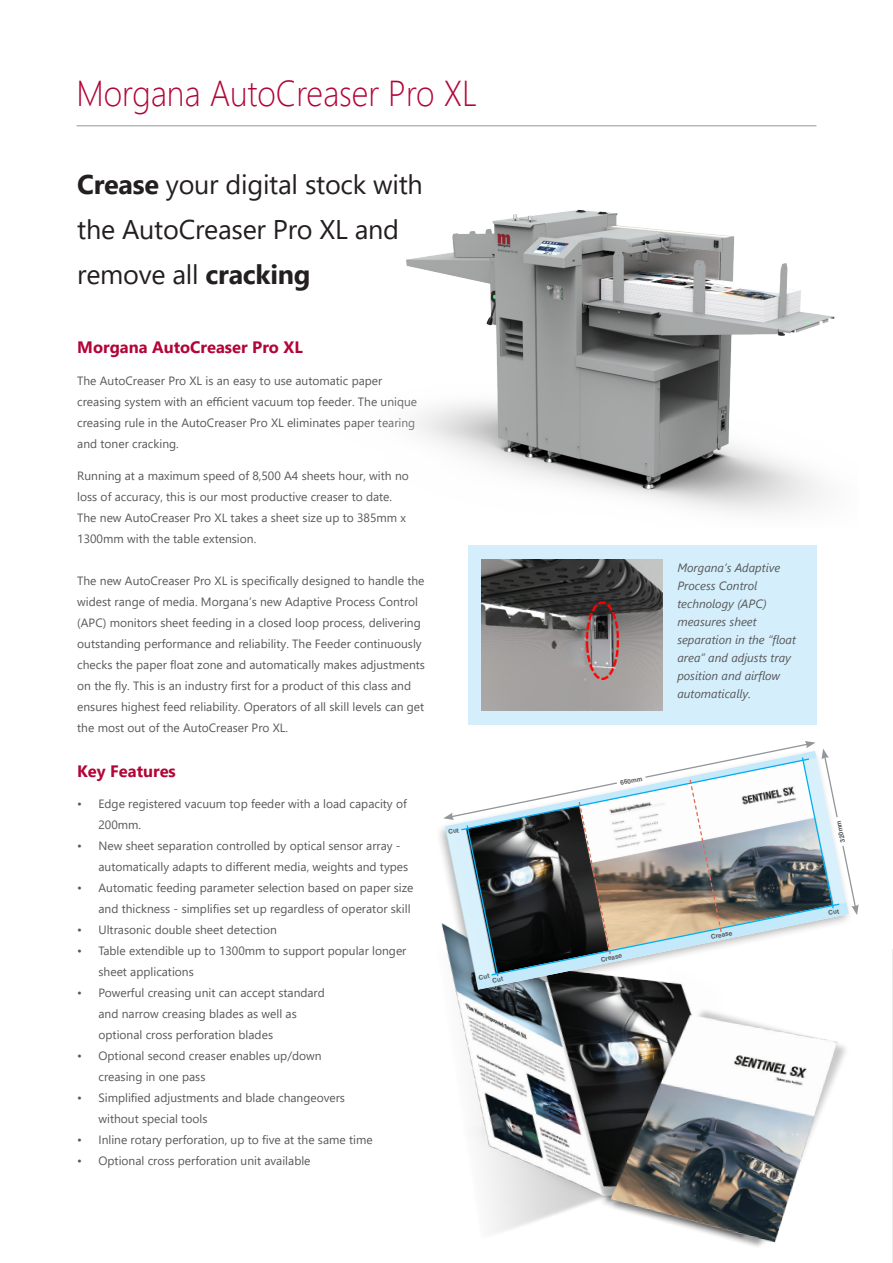
<style>
.page{position:relative;width:893px;height:1263px;background:#fff}
.page>*{position:absolute;margin:0;border:0;box-sizing:border-box;transform-origin:0 0}
.t1{font:300 36px "Segoe UI";color:#b30437;scale:.91 1}
.Main_body_text_v2{font:27px/45px "Segoe UI";letter-spacing:-.01em;color:#231f20}
.t2{font:700 16.5px "Segoe UI";color:#b30437}
.Headings{font:12px/21px "Segoe UI";color:#57585a}
.Headings-2{font:italic 12px/18px "Segoe UI";color:#57585a}
.Headings-3{font:700 6.45px "Helvetica LT Pro";color:#57585a}
.s1{font-weight:700}
</style>
<div class="page">
<div style="left:468px;top:545px;width:348px;height:180px;background:#d4effb"></div>
<hr style="left:77px;top:125px;width:739px;height:1px;background:#939598">
<img style="left:406px;top:209px;width:429px;height:304px">
<img style="left:892px;top:950px;width:1px;height:313px">
<img style="left:482px;top:560px;width:180px;height:151px">
<img style="left:457px;top:1000px;width:389px;height:247px">
<div style="left:436px;top:748px;width:417px;height:252px;background:#231f20;opacity:.34"></div>
<svg style="left:443px;top:741px;width:416px;height:249px"></svg>
<p class="t1" style="left:77px;top:59px;width:442px">Morgana AutoCreaser Pro XL</p>
<p class="Main_body_text_v2" style="left:77px;top:160px;width:347px"><span class="s1">Crease</span> your digital stock with the AutoCreaser Pro XL and remove all <span class="s1">cracking</span></p>
<p class="t2" style="left:77px;top:332px;width:227px">Morgana AutoCreaser Pro XL</p>
<p class="Headings" style="left:77px;top:369px;width:341px">The AutoCreaser Pro XL is an easy to use automatic paper creasing system with an efficient vacuum top feeder. The unique creasing rule in the AutoCreaser Pro XL eliminates paper tearing and toner cracking.</p>
<p class="Headings" style="left:77px;top:464px;width:333px">Running at a maximum speed of 8,500 A4 sheets hour, with no loss of accuracy, this is our most productive creaser to date.<br>The new AutoCreaser Pro XL takes a sheet size up to 385mm x 1300mm with the table extension.</p>
<p class="Headings" style="left:77px;top:569px;width:349px">The new AutoCreaser Pro XL is specifically designed to handle the widest range of media. Morgana’s new Adaptive Process Control (APC) monitors sheet feeding in a closed loop process, delivering outstanding performance and reliability. The Feeder continuously checks the paper float zone and automatically makes adjustments on the fly. This is an industry first for a product of this class and ensures highest feed reliability. Operators of all skill levels can get the most out of the AutoCreaser Pro XL.</p>
<p class="t2" style="left:77px;top:755px;width:100px">Key Features</p>
<p class="Headings" style="left:99px;top:792px;width:310px;text-indent:-21px">• Edge registered vacuum top feeder with a load capacity of<br>200mm.</p>
<p class="Headings" style="left:99px;top:834px;width:311px;text-indent:-21px">• New sheet separation controlled by optical sensor array - automatically adapts to different media, weights and types</p>
<p class="Headings" style="left:77px;top:876px;width:338px;text-align:right">• Automatic feeding parameter selection based on paper size and thickness - simplifies set up regardless of operator skill</p>
<p class="Headings" style="left:77px;top:918px;width:201px">• Ultrasonic double sheet detection</p>
<p class="Headings" style="left:99px;top:939px;width:309px;text-indent:-21px">• Table extendible up to 1300mm to support popular longer sheet applications</p>
<p class="Headings" style="left:99px;top:981px;width:228px;text-indent:-21px">• Powerful creasing unit can accept standard and narrow creasing blades as well as optional cross perforation blades</p>
<p class="Headings" style="left:99px;top:1044px;width:225px;text-indent:-21px">• Optional second creaser enables up/down creasing in one pass</p>
<p class="Headings" style="left:99px;top:1086px;width:248px;text-indent:-21px">• Simplified adjustments and blade changeovers without special tools</p>
<p class="Headings" style="left:77px;top:1128px;width:297px">• Inline rotary perforation, up to five at the same time</p>
<p class="Headings" style="left:77px;top:1149px;width:235px">• Optional cross perforation unit available</p>
<p class="Headings-3" style="left:620px;top:779px;width:24px;rotate:-11deg">660mm</p>
<p class="Headings-2" style="left:677px;top:556px;width:120px">Morgana’s Adaptive<br>Process Control technology (APC) measures sheet separation in the “float area” and adjusts tray position and airflow automatically.</p>
<p class="Headings-3" style="left:600px;top:955px;width:23px;rotate:-11deg">Crease</p>
<p class="Headings-3" style="left:710px;top:933px;width:23px;rotate:-11deg">Crease</p>
<p class="Headings-3" style="left:839px;top:843px;width:24px;rotate:-101deg">320mm</p>
</div>
